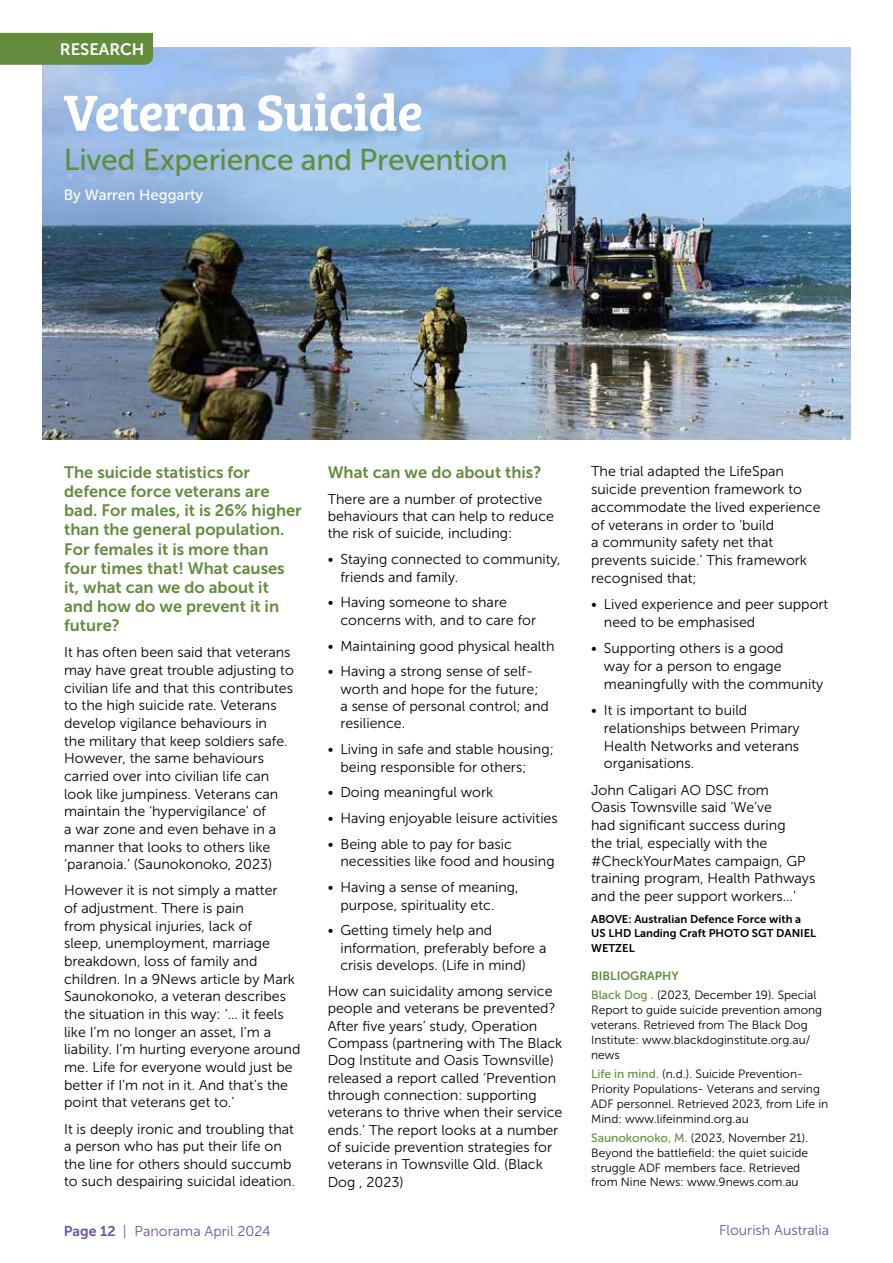
<style>
.page{position:relative;width:893px;height:1263px;background:#fff}
.page>*{position:absolute;margin:0;border:0;box-sizing:border-box;transform-origin:0 0}
.t1{font:52.5px "Bree Serif Sb";letter-spacing:-.01em;color:#fff}
.t2{font:30px "Museo Sans 500";letter-spacing:-.01em;color:#638c3d}
.t3{font:16.5px/19.2px "Museo Sans 700";color:#638c3d}
.t4{font:16.5px "Museo Sans 700";color:#fff}
.t5{font:15px "Museo Sans 500";color:#fff}
.t6{font:14.25px/17.7px "Museo Sans 300";color:#000}
.t7{font:14.25px "Museo Sans 300";color:#6c54a3}
.t8{font:12px/14.9px "Museo Sans 300";color:#000}
.t9{font:12px "Museo Sans 700";color:#638c3d}
.t10{font:11.25px/14.4px "Museo Sans 700";color:#000}
.s1{font-family:"Museo Sans 500";color:#638c3d}
.s2{font-family:"Museo Sans 700"}
</style>
<div class="page">
<img style="left:43px;top:48px;width:807px;height:391px">
<div style="left:0;top:33px;width:153px;height:32px;background:#638c3d"></div>
<p class="t4" style="left:60px;top:40px;width:86px">RESEARCH</p>
<h1 class="t1" style="left:64px;top:72px;width:361px">Veteran Suicide</h1>
<h2 class="t2" style="left:64px;top:143px;width:445px">Lived Experience and Prevention</h2>
<p class="t5" style="left:64px;top:187px;width:141px">By Warren Heggarty</p>
<p class="t3" style="left:64px;top:463px;width:239px">The suicide statistics for defence force veterans are bad. For males, it is 26% higher than the general population.<br>For females it is more than four times that! What causes it, what can we do about it and how do we prevent it in future?</p>
<p class="t6" style="left:64px;top:644px;width:231px">It has often been said that veterans may have great trouble adjusting to civilian life and that this contributes to the high suicide rate. Veterans develop vigilance behaviours in<br>the military that keep soldiers safe.<br>However, the same behaviours carried over into civilian life can look like jumpiness. Veterans can maintain the ‘hypervigilance’ of<br>a war zone and even behave in a manner that looks to others like ‘paranoia.’ (Saunokonoko, 2023)</p>
<p class="t6" style="left:64px;top:882px;width:238px">However it is not simply a matter<br>of adjustment. There is pain<br>from physical injuries, lack of<br>sleep, unemployment, marriage breakdown, loss of family and children. In a 9News article by Mark Saunokonoko, a veteran describes the situation in this way: ‘… it feels like I’m no longer an asset, I’m a liability. I’m hurting everyone around me. Life for everyone would just be better if I’m not in it. And that’s the point that veterans get to.’</p>
<p class="t6" style="left:64px;top:1120px;width:233px">It is deeply ironic and troubling that a person who has put their life on the line for others should succumb to such despairing suicidal ideation.</p>
<p class="t3" style="left:328px;top:463px;width:215px">What can we do about this?</p>
<p class="t6" style="left:328px;top:490px;width:228px">There are a number of protective behaviours that can help to reduce the risk of suicide, including:</p>
<p class="t6" style="left:340px;top:551px;width:222px;text-indent:-13px">• Staying connected to community, friends and family.</p>
<p class="t6" style="left:340px;top:594px;width:197px;text-indent:-13px">• Having someone to share concerns with, and to care for</p>
<p class="t6" style="left:328px;top:637px;width:228px">• Maintaining good physical health</p>
<p class="t6" style="left:340px;top:663px;width:210px;text-indent:-13px">• Having a strong sense of self&shy;worth and hope for the future; a sense of personal control; and resilience.</p>
<p class="t6" style="left:340px;top:741px;width:215px;text-indent:-13px">• Living in safe and stable housing; being responsible for others;</p>
<p class="t6" style="left:328px;top:784px;width:167px">• Doing meaningful work</p>
<p class="t6" style="left:328px;top:809px;width:232px">• Having enjoyable leisure activities</p>
<p class="t6" style="left:340px;top:835px;width:216px;text-indent:-13px">• Being able to pay for basic necessities like food and housing</p>
<p class="t6" style="left:340px;top:879px;width:180px;text-indent:-13px">• Having a sense of meaning, purpose, spirituality etc.</p>
<p class="t6" style="left:340px;top:922px;width:208px;text-indent:-13px">• Getting timely help and information, preferably before a crisis develops. (Life in mind)</p>
<p class="t6" style="left:328px;top:982px;width:236px">How can suicidality among service people and veterans be prevented?<br>After five years’ study, Operation Compass (partnering with The Black Dog Institute and Oasis Townsville) released a report called ‘Prevention through connection: supporting veterans to thrive when their service ends.’ The report looks at a number of suicide prevention strategies for veterans in Townsville Qld. (Black Dog , 2023)</p>
<p class="t6" style="left:591px;top:463px;width:231px">The trial adapted the LifeSpan suicide prevention framework to accommodate the lived experience of veterans in order to ‘build<br>a community safety net that prevents suicide.’ This framework recognised that;</p>
<p class="t6" style="left:604px;top:595px;width:226px;text-indent:-13px">• Lived experience and peer support need to be emphasised</p>
<p class="t6" style="left:604px;top:639px;width:221px;text-indent:-13px">• Supporting others is a good<br>way for a person to engage meaningfully with the community</p>
<p class="t6" style="left:604px;top:701px;width:197px;text-indent:-13px">• It is important to build relationships between Primary<br>Health Networks and veterans organisations.</p>
<p class="t6" style="left:591px;top:781px;width:226px">John Caligari AO DSC from<br>Oasis Townsville said ‘We’ve<br>had significant success during<br>the trial, especially with the #CheckYourMates campaign, GP training program, Health Pathways and the peer support workers…’</p>
<p class="t10" style="left:591px;top:912px;width:227px">ABOVE: Australian Defence Force with a<br>US LHD Landing Craft PHOTO SGT DANIEL<br>WETZEL</p>
<p class="t9" style="left:591px;top:969px;width:89px">BIBLIOGRAPHY</p>
<p class="t8" style="left:591px;top:987px;width:233px"><span class="s1">Black Dog .</span> (2023, December 19). Special Report to guide suicide prevention among veterans. Retrieved from The Black Dog Institute: www.blackdoginstitute.org.au/ news</p>
<p class="t8" style="left:591px;top:1066px;width:239px"><span class="s1">Life in mind.</span> (n.d.). Suicide Prevention-Priority Populations- Veterans and serving ADF personnel. Retrieved 2023, from Life in Mind: www.lifeinmind.org.au</p>
<p class="t8" style="left:591px;top:1130px;width:218px"><span class="s1">Saunokonoko, M.</span> (2023, November 21).<br>Beyond the battlefield: the quiet suicide struggle ADF members face. Retrieved from Nine News: www.9news.com.au</p>
<p class="t7" style="left:64px;top:1224px;width:208px"><span class="s2">Page 12</span> | Panorama April 2024</p>
<p class="t7" style="left:719px;top:1223px;width:112px">Flourish Australia</p>
</div>
